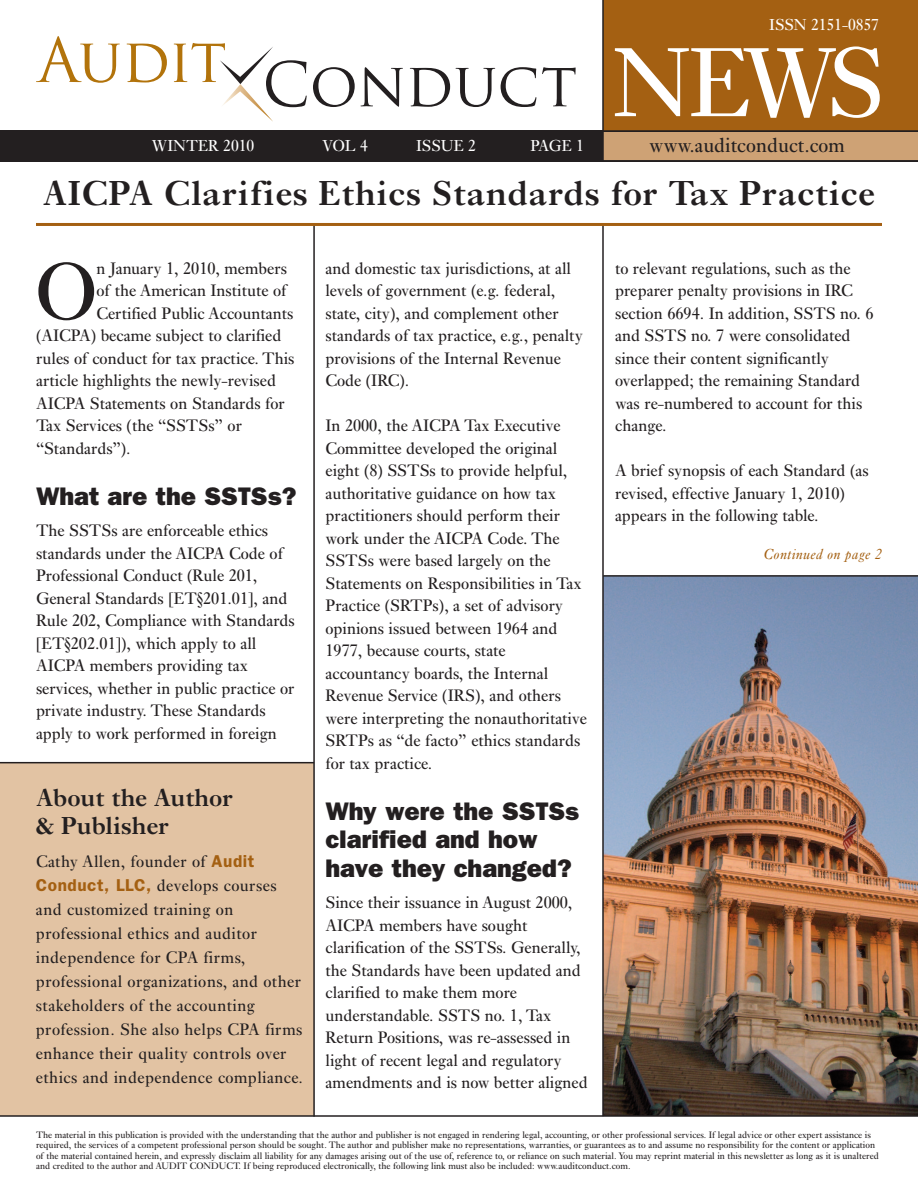
<style>
.page{position:relative;width:918px;height:1188px;background:#fff}
.page>*{position:absolute;margin:0;border:0;box-sizing:border-box;transform-origin:0 0}
.t1{font:102px "Ehrhardt";color:#fff}
.t2{font:83.1px "Ehrhardt";color:#231f20}
.t3{font:600 36px "Ehrhardt";letter-spacing:.02em;color:#231f20}
.t4{font:25.5px/28.5px "ITC Franklin Gothic Std Hvy";color:#231f20}
.t5{font:600 25.5px/28.5px "Ehrhardt";color:#231f20}
.t6{font:21px "Ehrhardt";color:#231f20}
.t7{font:17.25px/22.5px "Ehrhardt";color:#231f20}
.t8{font:17.25px/24px "Ehrhardt";letter-spacing:.025em;color:#231f20}
.t9{font:16.5px "Ehrhardt";color:#fff}
.t10{font:italic 15px "Ehrhardt";letter-spacing:.015em;color:#a46012}
.t11{font:9.75px/10.5px "Ehrhardt";color:#231f20}
.s1{font-family:"Franklin Gothic";font-weight:600;color:#a46012}
</style>
<div class="page">
<img style="left:604px;top:577px;width:314px;height:538px">
<hr style="left:602px;top:225px;width:2px;height:891px;background:#231f20">
<div style="left:603px;top:0;width:315px;height:162px;background:#a46012"></div>
<div style="left:603px;top:131px;width:315px;height:31px;background:#cea275"></div>
<hr style="left:0;top:130px;width:918px;height:2px;background:#231f20">
<svg style="left:36px;top:36px;width:84px;height:47px"></svg>
<svg style="left:127px;top:43px;width:40px;height:39px"></svg>
<svg style="left:174px;top:43px;width:133px;height:79px"></svg>
<svg style="left:313px;top:67px;width:42px;height:40px"></svg>
<svg style="left:361px;top:67px;width:42px;height:40px"></svg>
<svg style="left:410px;top:67px;width:40px;height:40px"></svg>
<svg style="left:456px;top:68px;width:39px;height:39px"></svg>
<svg style="left:501px;top:67px;width:35px;height:40px"></svg>
<svg style="left:542px;top:67px;width:34px;height:39px"></svg>
<div style="left:0;top:130px;width:603px;height:32px;background:#231f20"></div>
<hr style="left:602px;top:0;width:2px;height:161px;background:#231f20">
<hr style="left:0;top:160px;width:918px;height:2px;background:#231f20">
<div style="left:0;top:763px;width:314px;height:353px;background:#e2c3a3"></div>
<hr style="left:0;top:762px;width:314px;height:1px;background:#231f20">
<hr style="left:0;top:1115px;width:918px;height:2px;background:#231f20">
<hr style="left:603px;top:575px;width:315px;height:2px;background:#231f20">
<hr style="left:313px;top:225px;width:2px;height:892px;background:#231f20">
<hr style="left:36px;top:223px;width:846px;height:3px;background:#a46012">
<p class="t9" style="left:769px;top:15px;width:111px">ISSN 2151-0857</p>
<p class="t9" style="left:152px;top:136px;width:104px">WINTER 2010</p>
<p class="t9" style="left:322px;top:136px;width:47px">VOL 4</p>
<p class="t9" style="left:416px;top:136px;width:61px">ISSUE 2</p>
<p class="t9" style="left:530px;top:136px;width:55px">PAGE 1</p>
<p class="t9" style="left:249px;top:136px;width:135px">SEPTEMBER 2006</p>
<p class="t9" style="left:455px;top:136px;width:47px">VOL 1</p>
<p class="t9" style="left:536px;top:136px;width:38px">NO 1</p>
<h1 class="t1" style="left:612px;top:22px;width:275px">NEWS</h1>
<p class="t6" style="left:649px;top:132px;width:197px">www.auditconduct.com</p>
<h3 class="t3" style="left:43px;top:172px;width:834px">AICPA Clarifies Ethics Standards for Tax Practice</h3>
<h2 class="t2" style="left:36px;top:242px;width:62px">O</h2>
<p class="t7" style="left:96px;top:257px;width:192px">n January 1, 2010, members</p>
<p class="t7" style="left:96px;top:279px;width:192px">of the American Institute of</p>
<p class="t7" style="left:96px;top:302px;width:199px">Certified Public Accountants</p>
<p class="t7" style="left:36px;top:324px;width:247px">(AICPA) became subject to clarified</p>
<p class="t7" style="left:36px;top:347px;width:260px">rules of conduct for tax practice. This</p>
<p class="t7" style="left:36px;top:369px;width:242px">article highlights the newly-revised</p>
<p class="t7" style="left:36px;top:392px;width:250px">AICPA Statements on Standards for</p>
<p class="t7" style="left:36px;top:414px;width:208px">Tax Services (the “SSTSs” or</p>
<p class="t7" style="left:36px;top:437px;width:96px">“Standards”).</p>
<h3 class="t4" style="left:36px;top:482px;width:262px">What are the SSTSs?</h3>
<p class="t7" style="left:36px;top:519px;width:260px">The SSTSs are enforceable ethics standards under the AICPA Code of Professional Conduct (Rule 201, General Standards [ET§201.01], and Rule 202, Compliance with Standards [ET§202.01]), which apply to all AICPA members providing tax services, whether in public practice or private industry. These Standards apply to work performed in foreign</p>
<h3 class="t5" style="left:36px;top:783px;width:199px">About the Author &amp; Publisher</h3>
<p class="t8" style="left:36px;top:850px;width:269px">Cathy Allen, founder of <span class="s1">Audit Conduct, LLC,</span> develops courses and customized training on professional ethics and auditor independence for CPA firms, professional organizations, and other stakeholders of the accounting profession. She also helps CPA firms enhance their quality controls over ethics and independence compliance.</p>
<p class="t7" style="left:326px;top:257px;width:259px">and domestic tax jurisdictions, at all levels of government (e.g. federal, state, city), and complement other standards of tax practice, e.g., penalty provisions of the Internal Revenue Code (IRC).</p>
<p class="t7" style="left:326px;top:414px;width:263px">In 2000, the AICPA Tax Executive Committee developed the original eight (8) SSTSs to provide helpful, authoritative guidance on how tax practitioners should perform their work under the AICPA Code. The SSTSs were based largely on the Statements on Responsibilities in Tax Practice (SRTPs), a set of advisory opinions issued between 1964 and 1977, because courts, state accountancy boards, the Internal Revenue Service (IRS), and others were interpreting the nonauthoritative SRTPs as “de facto” ethics standards for tax practice.</p>
<h3 class="t4" style="left:326px;top:797px;width:255px">Why were the SSTSs clarified and how have they changed?</h3>
<p class="t7" style="left:326px;top:891px;width:264px">Since their issuance in August 2000, AICPA members have sought clarification of the SSTSs. Generally, the Standards have been updated and clarified to make them more understandable. SSTS no. 1, Tax Return Positions, was re-assessed in light of recent legal and regulatory amendments and is now better aligned</p>
<p class="t7" style="left:615px;top:257px;width:260px">to relevant regulations, such as the preparer penalty provisions in IRC section 6694. In addition, SSTS no. 6 and SSTS no. 7 were consolidated since their content significantly overlapped; the remaining Standard was re-numbered to account for this change.</p>
<p class="t7" style="left:615px;top:459px;width:255px">A brief synopsis of each Standard (as revised, effective January 1, 2010) appears in the following table.</p>
<p class="t10" style="left:763px;top:545px;width:120px">Continued on page 2</p>
<p class="t11" style="left:36px;top:1129px;width:844px">The material in this publication is provided with the understanding that the author and publisher is not engaged in rendering legal, accounting, or other professional services. If legal advice or other expert assistance is required, the services of a competent professional person should be sought. The author and publisher make no representations, warranties, or guarantees as to and assume no responsibility for the content or application of the material contained herein, and expressly disclaim all liability for any damages arising out of the use of, reference to, or reliance on such material. You may reprint material in this newsletter as long as it is unaltered and credited to the author and AUDIT CONDUCT. If being reproduced electronically, the following link must also be included: www.auditconduct.com.</p>
</div>
